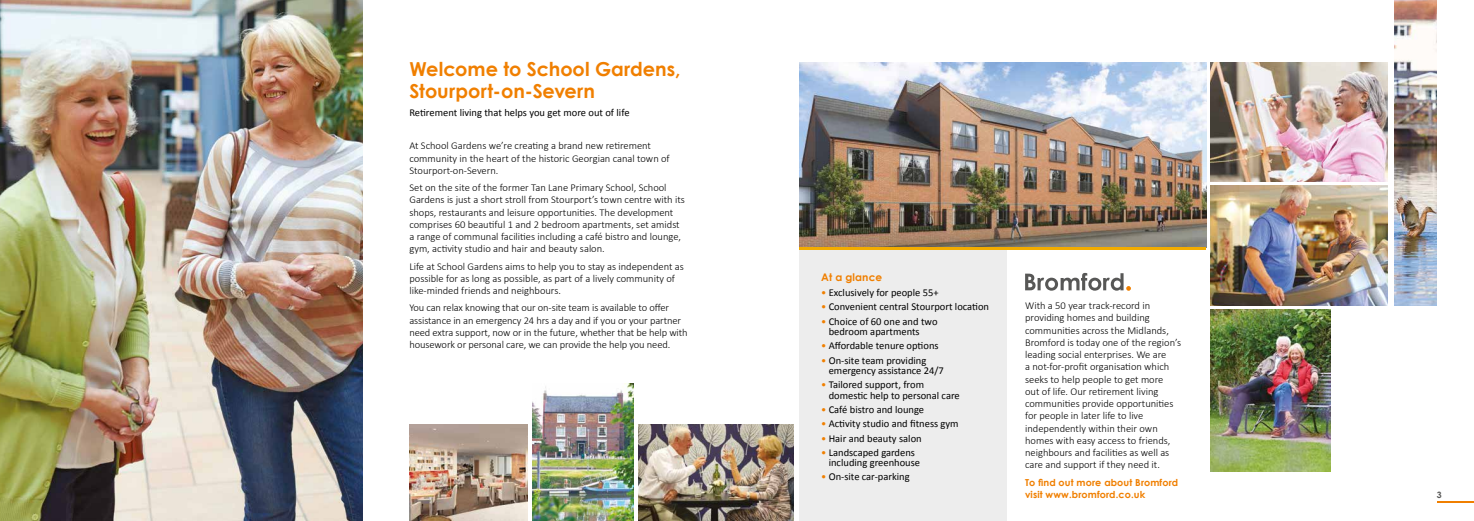
<style>
.page{position:relative;width:1474px;height:521px;background:#fff}
.page>*{position:absolute;margin:0;border:0;box-sizing:border-box;transform-origin:0 0}
.t1{font:700 19.25px/21.9px "Century Gothic";color:#f07f00}
.t2{font:300 10.5px/12.2px "Calibri";color:#000}
.t3{font:10.5px/10.5px "Calibri";color:#000}
.t4{font:700 10.5px "Century Gothic";letter-spacing:.01em;color:#f07f00}
.t5{font:700 9.62px/12.2px "Century Gothic";letter-spacing:.01em;color:#f07f00}
.t6{font:700 8.75px "Century Gothic";color:#575756}
.s1{color:#f07f00}
</style>
<div class="page">
<hr style="left:1436px;top:501px;width:37px;height:1px;background:#f07f00">
<div style="left:799px;top:236px;width:207px;height:285px;background:#ededed"></div>
<img style="left:799px;top:62px;width:407px;height:185px">
<img style="left:1394px;top:0;width:42px;height:305px">
<img style="left:1210px;top:186px;width:177px;height:119px">
<img style="left:1210px;top:62px;width:177px;height:119px">
<img style="left:1210px;top:310px;width:119px;height:161px">
<hr style="left:799px;top:247px;width:407px;height:2px;background:#f2ac00">
<img style="left:409px;top:424px;width:118px;height:97px">
<img style="left:638px;top:424px;width:156px;height:97px">
<img style="left:532px;top:384px;width:101px;height:137px">
<svg style="left:1025px;top:273px;width:105px;height:18px"></svg>
<img style="left:0;top:0;width:362px;height:521px">
<h1 class="t1" style="left:409px;top:58px;width:272px">Welcome to School Gardens,<br>Stourport-on-Severn</h1>
<p class="t3" style="left:409px;top:107px;width:222px">Retirement living that helps you get more out of life</p>
<p class="t2" style="left:409px;top:139px;width:262px">At School Gardens we’re creating a brand new retirement community in the heart of the historic Georgian canal town of<br>Stourport-on-Severn.</p>
<p class="t2" style="left:409px;top:181px;width:277px">Set on the site of the former Tan Lane Primary School, School Gardens is just a short stroll from Stourport’s town centre with its shops, restaurants and leisure opportunities. The development comprises 60 beautiful 1 and 2 bedroom apartments, set amidst a range of communal facilities including a café bistro and lounge, gym, activity studio and hair and beauty salon.</p>
<p class="t2" style="left:409px;top:260px;width:276px">Life at School Gardens aims to help you to stay as independent as possible for as long as possible, as part of a lively community of like-minded friends and neighbours.</p>
<p class="t2" style="left:409px;top:301px;width:280px">You can relax knowing that our on-site team is available to offer assistance in an emergency 24 hrs a day and if you or your partner need extra support, now or in the future, whether that be help with housework or personal care, we can provide the help you need.</p>
<p class="t2" style="left:1025px;top:299px;width:157px">With a 50 year track-record in providing homes and building communities across the Midlands, Bromford is today one of the region’s leading social enterprises. We are<br>a not-for-profit organisation which seeks to help people to get more<br>out of life. Our retirement living communities provide opportunities for people in later life to live independently within their own homes with easy access to friends, neighbours and facilities as well as care and support if they need it.</p>
<p class="t5" style="left:1025px;top:476px;width:155px">To find out more about Bromford visit www.bromford.co.uk</p>
<p class="t4" style="left:821px;top:270px;width:63px">At a glance</p>
<p class="t3" style="left:821px;top:287px;width:119px"><span class="s1">•</span> Exclusively for people 55+</p>
<p class="t3" style="left:821px;top:302px;width:169px"><span class="s1">•</span> Convenient central Stourport location</p>
<p class="t3" style="left:828px;top:316px;width:110px;text-indent:-8px"><span class="s1">•</span> Choice of 60 one and two bedroom apartments</p>
<p class="t3" style="left:821px;top:341px;width:119px"><span class="s1">•</span> Affordable tenure options</p>
<p class="t3" style="left:828px;top:355px;width:117px;text-indent:-8px"><span class="s1">•</span> On-site team providing emergency assistance 24/7</p>
<p class="t3" style="left:828px;top:380px;width:133px;text-indent:-8px"><span class="s1">•</span> Tailored support, from domestic help to personal care</p>
<p class="t3" style="left:821px;top:404px;width:105px"><span class="s1">•</span> Café bistro and lounge</p>
<p class="t3" style="left:821px;top:418px;width:139px"><span class="s1">•</span> Activity studio and fitness gym</p>
<p class="t3" style="left:821px;top:433px;width:102px"><span class="s1">•</span> Hair and beauty salon</p>
<p class="t3" style="left:828px;top:447px;width:93px;text-indent:-8px"><span class="s1">•</span> Landscaped gardens including greenhouse</p>
<p class="t3" style="left:821px;top:472px;width:90px"><span class="s1">•</span> On-site car-parking</p>
<p class="t6" style="left:1436px;top:489px;width:6px">3</p>
</div>
